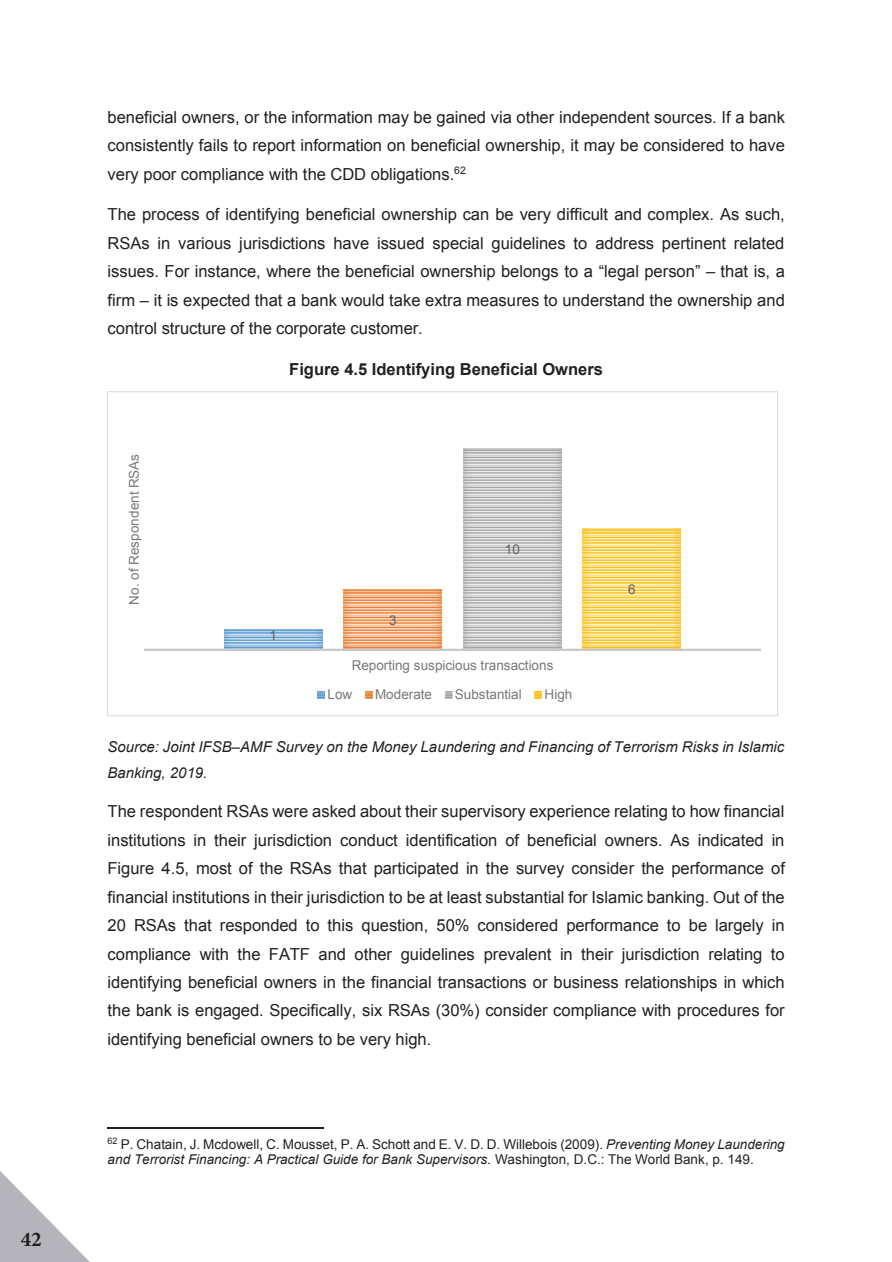
<style>
.page{position:relative;width:892px;height:1262px;background:#fff}
.page>*{position:absolute;margin:0;border:0;box-sizing:border-box;transform-origin:0 0}
.t1{font:700 21px "Minion Pro";color:#231f20}
.t2{font:16.5px/28.5px "Arial";color:#231f20;text-align:justify}
.t3{font:700 16.5px "Arial";color:#231f20}
.t4{font:italic 15px/26px "Arial";color:#231f20}
.t5{font:13.5px/15.5px "Arial";letter-spacing:.005em;color:#231f20}
.t6{font:13.5px "Arial";color:#76787b}
.t7{font:13.5px "Arial";color:#636366}
.s1{font-style:italic}
</style>
<div class="page">
<hr style="left:108px;top:1127px;width:216px;height:1px;background:#231f20">
<img style="left:224px;top:630px;width:98px;height:19px">
<img style="left:344px;top:589px;width:98px;height:60px">
<img style="left:583px;top:529px;width:98px;height:120px">
<hr style="left:144px;top:649px;width:617px;height:2px;background:#c7c8ca">
<svg style="left:318px;top:691px;width:6px;height:7px"></svg>
<svg style="left:365px;top:691px;width:7px;height:7px"></svg>
<svg style="left:445px;top:691px;width:7px;height:7px"></svg>
<svg style="left:535px;top:691px;width:7px;height:7px"></svg>
<svg style="left:0;top:1171px;width:90px;height:91px"></svg>
<p class="t1" style="left:21px;top:1224px;width:22px">42</p>
<p class="t2" style="left:108px;top:103px;width:679px">beneficial owners, or the information may be gained via other independent sources. If a bank consistently fails to report information on beneficial ownership, it may be considered to have very poor compliance with the CDD obligations.<sup>62</sup></p>
<p class="t2" style="left:108px;top:201px;width:679px">The process of identifying beneficial ownership can be very difficult and complex. As such, RSAs in various jurisdictions have issued special guidelines to address pertinent related issues. For instance, where the beneficial ownership belongs to a “legal person” – that is, a firm – it is expected that a bank would take extra measures to understand the ownership and control structure of the corporate customer.</p>
<p class="t3" style="left:289px;top:358px;width:315px">Figure 4.5 Identifying Beneficial Owners</p>
<p class="t6" style="left:125px;top:604px;width:152px;rotate:-90deg">No. of Respondent RSAs</p>
<p class="t7" style="left:270px;top:627px;width:9px">1</p>
<p class="t7" style="left:389px;top:611px;width:9px">3</p>
<p class="t7" style="left:505px;top:540px;width:17px">10</p>
<p class="t6" style="left:352px;top:657px;width:203px">Reporting suspicious transactions</p>
<p class="t6" style="left:328px;top:686px;width:26px">Low</p>
<p class="t6" style="left:375px;top:686px;width:58px">Moderate</p>
<p class="t6" style="left:455px;top:686px;width:68px">Substantial</p>
<p class="t6" style="left:545px;top:686px;width:29px">High</p>
<p class="t7" style="left:628px;top:581px;width:9px">6</p>
<p class="t4" style="left:108px;top:734px;width:678px">Source: Joint IFSB–AMF Survey on the Money Laundering and Financing of Terrorism Risks in Islamic<br>Banking, 2019.</p>
<p class="t2" style="left:107px;top:797px;width:679px">The respondent RSAs were asked about their supervisory experience relating to how financial institutions in their jurisdiction conduct identification of beneficial owners. As indicated in Figure 4.5, most of the RSAs that participated in the survey consider the performance of financial institutions in their jurisdiction to be at least substantial for Islamic banking. Out of the 20 RSAs that responded to this question, 50% considered performance to be largely in compliance with the FATF and other guidelines prevalent in their jurisdiction relating to identifying beneficial owners in the financial transactions or business relationships in which the bank is engaged. Specifically, six RSAs (30%) consider compliance with procedures for identifying beneficial owners to be very high.</p>
<p class="t5" style="left:108px;top:1136px;width:679px"><sup>62</sup> P. Chatain, J. Mcdowell, C. Mousset, P. A. Schott and E. V. D. D. Willebois (2009). <span class="s1">Preventing Money Laundering and Terrorist Financing: A Practical Guide for Bank Supervisors.</span> Washington, D.C.: The World Bank, p. 149.</p>
</div>
